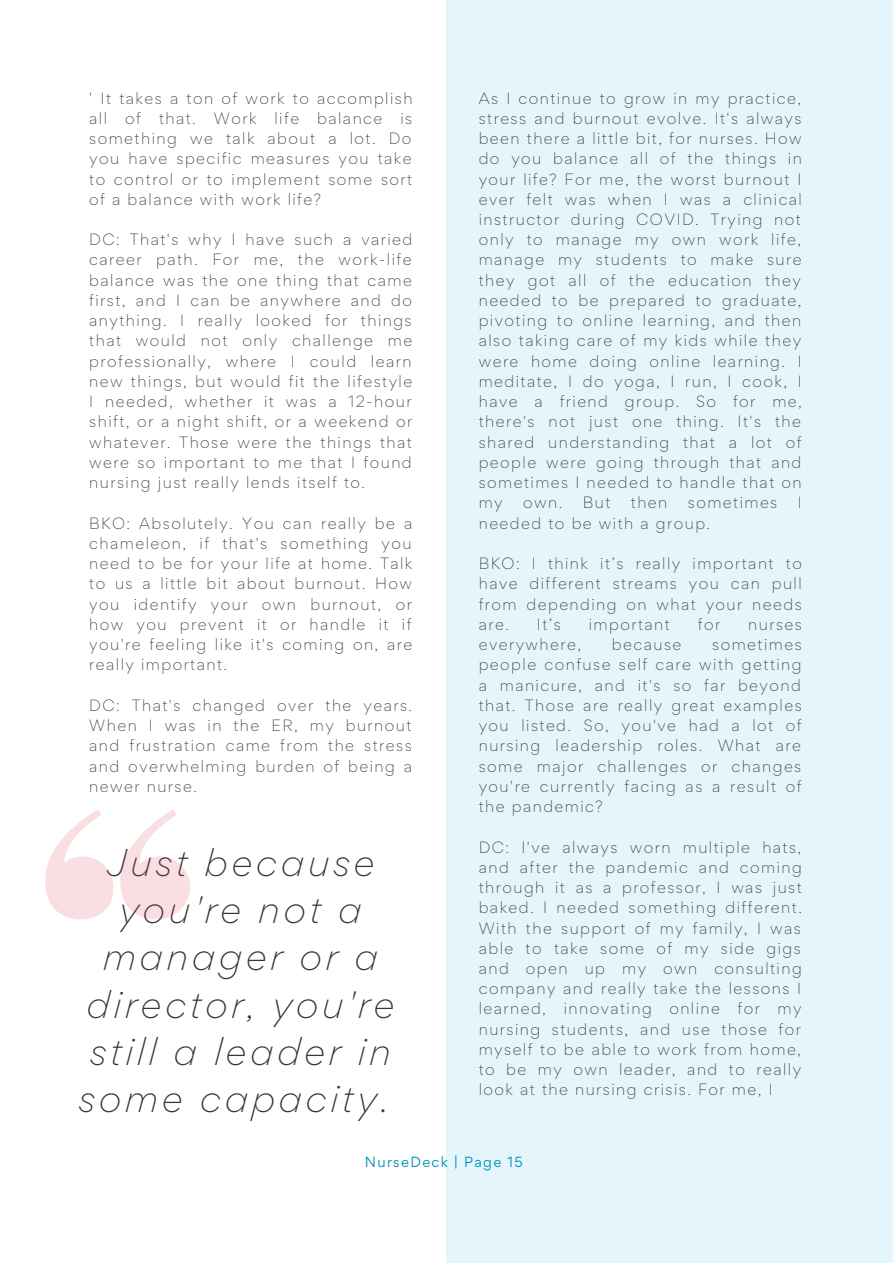
<style>
.page{position:relative;width:893px;height:1264px;background:#fff}
.page>*{position:absolute;margin:0;border:0;box-sizing:border-box;transform-origin:0 0}
.t1{font:italic 300 34.5px/47.2px "Gordita";letter-spacing:.1em;color:#373636;text-align:center}
.t2{font:300 14.55px/20.2px "Gordita";letter-spacing:.1em;color:#373636;text-align:justify}
.t3{font:13.05px "Gordita";letter-spacing:.1em;color:#0090ba}
</style>
<div class="page">
<div style="left:446px;top:0;width:446px;height:1262px;background:#e4f6fb"></div>
<svg style="left:45px;top:809px;width:68px;height:110px"></svg>
<svg style="left:120px;top:809px;width:70px;height:110px"></svg>
<p class="t2" style="left:89px;top:88px;width:325px">' It takes a ton of work to accomplish all of that. Work life balance is something we talk about a lot. Do you have specific measures you take to control or to implement some sort of a balance with work life?</p>
<p class="t2" style="left:89px;top:229px;width:324px">DC: That's why I have such a varied career path. For me, the work-life balance was the one thing that came first, and I can be anywhere and do anything. I really looked for things that would not only challenge me professionally, where I could learn new things, but would fit the lifestyle I needed, whether it was a 12-hour shift, or a night shift, or a weekend or whatever. Those were the things that were so important to me that I found nursing just really lends itself to.</p>
<p class="t2" style="left:89px;top:512px;width:324px">BKO: Absolutely. You can really be a chameleon, if that's something you need to be for your life at home. Talk to us a little bit about burnout. How you identify your own burnout, or how you prevent it or handle it if you're feeling like it's coming on, are really important.</p>
<p class="t2" style="left:89px;top:695px;width:324px">DC: That's changed over the years.<br>When I was in the ER, my burnout and frustration came from the stress and overwhelming burden of being a newer nurse.</p>
<h1 class="t1" style="left:78px;top:838px;width:317px">Just because you're not a manager or a director, you're still a leader in some capacity.</h1>
<p class="t2" style="left:478px;top:88px;width:325px">As I continue to grow in my practice, stress and burnout evolve. It's always been there a little bit, for nurses. How do you balance all of the things in your life? For me, the worst burnout I ever felt was when I was a clinical instructor during COVID. Trying not only to manage my own work life, manage my students to make sure they got all of the education they needed to be prepared to graduate, pivoting to online learning, and then also taking care of my kids while they were home doing online learning. I meditate, I do yoga, I run, I cook, I have a friend group. So for me, there's not just one thing. It's the shared understanding that a lot of people were going through that and sometimes I needed to handle that on my</p>
<p class="t2" style="left:523px;top:492px;width:41px">own.</p>
<p class="t2" style="left:582px;top:492px;width:29px">But</p>
<p class="t2" style="left:630px;top:492px;width:38px">then</p>
<p class="t2" style="left:687px;top:492px;width:91px">sometimes</p>
<p class="t2" style="left:797px;top:492px;width:5px">I</p>
<p class="t2" style="left:478px;top:512px;width:233px">needed to be with a group.</p>
<p class="t2" style="left:478px;top:553px;width:324px">BKO: I think it’s really important to have different streams you can pull from depending on what your needs are.</p>
<p class="t2" style="left:537px;top:614px;width:25px">It’s</p>
<p class="t2" style="left:588px;top:614px;width:82px">important</p>
<p class="t2" style="left:697px;top:614px;width:24px">for</p>
<p class="t2" style="left:748px;top:614px;width:55px">nurses</p>
<p class="t2" style="left:478px;top:634px;width:104px">everywhere,</p>
<p class="t2" style="left:612px;top:634px;width:71px">because</p>
<p class="t2" style="left:478px;top:634px;width:324px;text-indent:233px">sometimes people confuse self care with getting a manicure, and it's so far beyond that. Those are really great examples you listed. So, you've had a lot of nursing leadership roles. What are some major challenges or changes you're currently facing as a result of the pandemic?</p>
<p class="t2" style="left:478px;top:836px;width:325px">DC: I've always worn multiple hats, and after the pandemic and coming through it as a professor, I was just baked. I needed something different.<br>With the support of my family, I was able to take some of my side gigs and open up my own consulting company and really take the lessons I learned, innovating online for my nursing students, and use those for myself to be able to work from home, to be my own leader, and to really look at the nursing crisis. For me, I</p>
<p class="t3" style="left:365px;top:1152px;width:159px">NurseDeck | Page 15</p>
</div>
